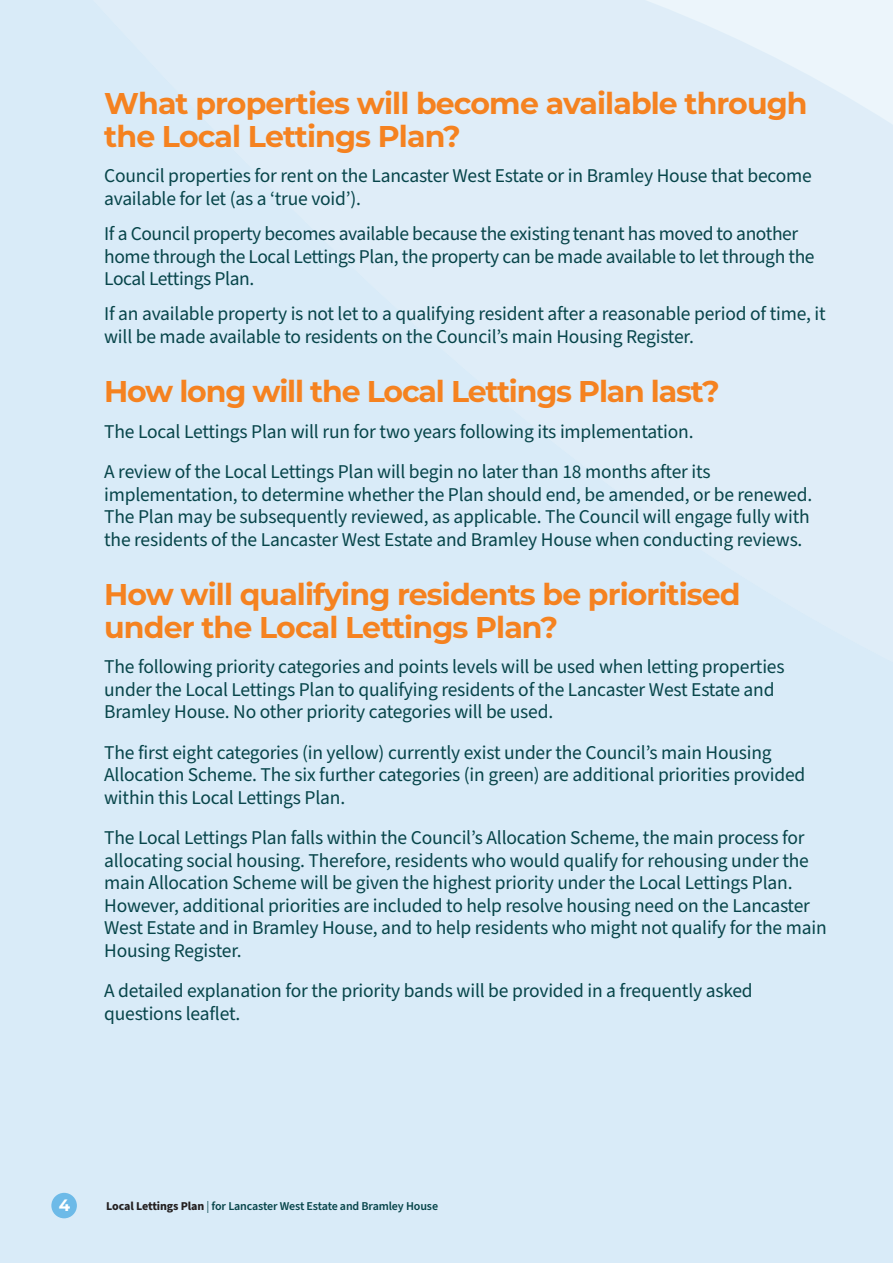
<style>
.page{position:relative;width:893px;height:1263px;background:#d9ebf8}
.page>*{position:absolute;margin:0;border:0;box-sizing:border-box;transform-origin:0 0}
._01_Subheadings{font:700 30px/33px "Montserrat";letter-spacing:-.03em;color:#f58220}
.Body_text{font:19.5px/22.5px "Source Sans Pro";letter-spacing:-.01em;color:#07454a}
.t1{font:700 16.5px "Montserrat";color:#fff}
.t2{font:600 12px "Source Sans Pro";letter-spacing:-.01em;color:#07454a}
.s1{font-weight:700;color:#231f20}
.s2{font-weight:400}
</style>
<div class="page">
<div style="left:51px;top:1193px;width:26px;height:25px;background:#6dbae8;border-radius:50%"></div>
<h1 class="_01_Subheadings" style="left:104px;top:85px;width:705px">What properties will become available through the Local Lettings Plan?</h1>
<p class="Body_text" style="left:104px;top:165px;width:709px">Council properties for rent on the Lancaster West Estate or in Bramley House that become available for let (as a ‘true void’).</p>
<p class="Body_text" style="left:104px;top:223px;width:712px">If a Council property becomes available because the existing tenant has moved to another home through the Local Lettings Plan, the property can be made available to let through the<br>Local Lettings Plan.</p>
<p class="Body_text" style="left:104px;top:303px;width:723px">If an available property is not let to a qualifying resident after a reasonable period of time, it will be made available to residents on the Council’s main Housing Register.</p>
<h1 class="_01_Subheadings" style="left:104px;top:374px;width:617px">How long will the Local Lettings Plan last?</h1>
<p class="Body_text" style="left:104px;top:421px;width:591px">The Local Lettings Plan will run for two years following its implementation.</p>
<p class="Body_text" style="left:104px;top:461px;width:709px">A review of the Local Lettings Plan will begin no later than 18 months after its implementation, to determine whether the Plan should end, be amended, or be renewed.<br>The Plan may be subsequently reviewed, as applicable. The Council will engage fully with the residents of the Lancaster West Estate and Bramley House when conducting reviews.</p>
<h1 class="_01_Subheadings" style="left:104px;top:576px;width:638px">How will qualifying residents be prioritised under the Local Lettings Plan?</h1>
<p class="Body_text" style="left:104px;top:656px;width:682px">The following priority categories and points levels will be used when letting properties under the Local Lettings Plan to qualifying residents of the Lancaster West Estate and<br>Bramley House. No other priority categories will be used.</p>
<p class="Body_text" style="left:104px;top:742px;width:703px">The first eight categories (in yellow) currently exist under the Council’s main Housing<br>Allocation Scheme. The six further categories (in green) are additional priorities provided within this Local Lettings Plan.</p>
<p class="Body_text" style="left:104px;top:827px;width:724px">The Local Lettings Plan falls within the Council’s Allocation Scheme, the main process for allocating social housing. Therefore, residents who would qualify for rehousing under the main Allocation Scheme will be given the highest priority under the Local Lettings Plan.<br>However, additional priorities are included to help resolve housing need on the Lancaster West Estate and in Bramley House, and to help residents who might not qualify for the main Housing Register.</p>
<p class="Body_text" style="left:104px;top:980px;width:650px">A detailed explanation for the priority bands will be provided in a frequently asked questions leaflet.</p>
<p class="t1" style="left:59px;top:1193px;width:13px">4</p>
<p class="t2" style="left:106px;top:1198px;width:333px"><span class="s1">Local Lettings Plan</span> <span class="s2">|</span> for Lancaster West Estate and Bramley House</p>
</div>
